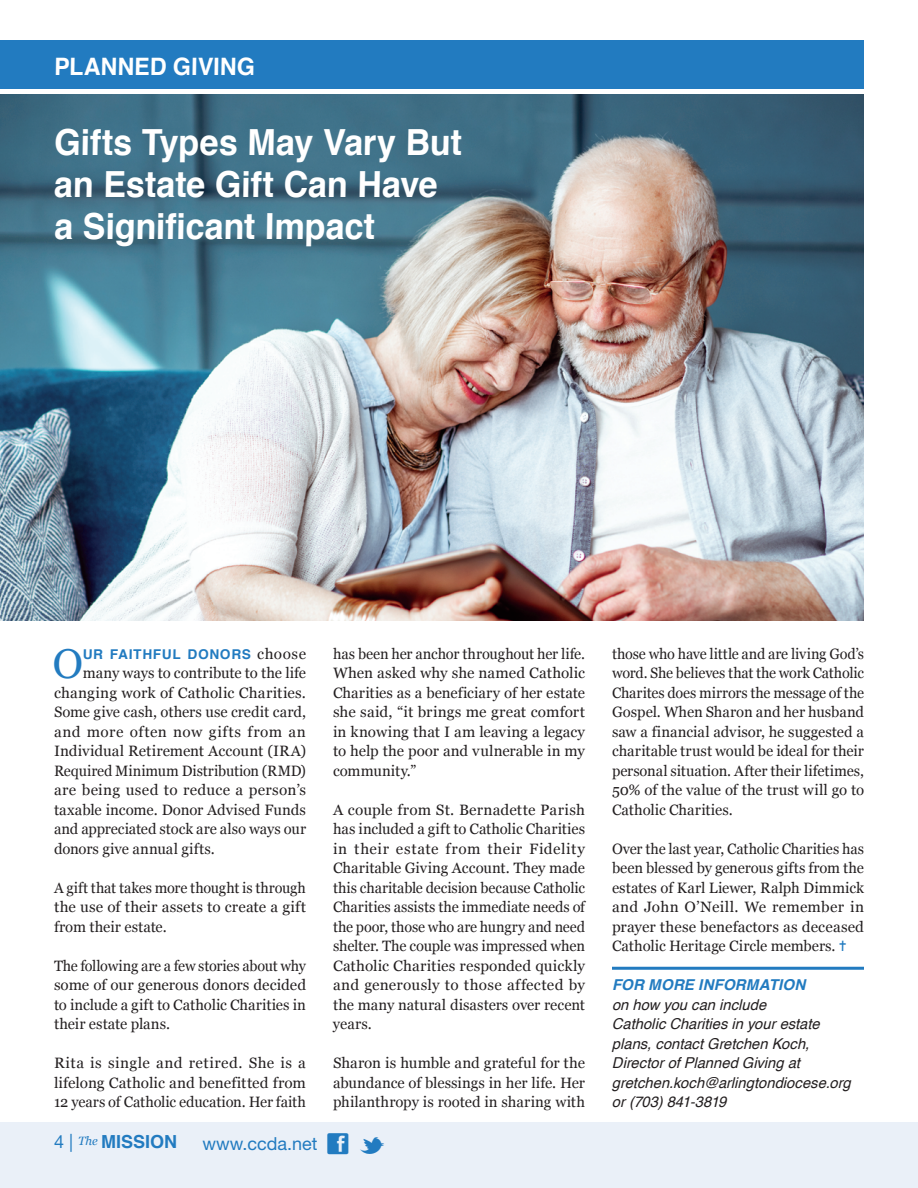
<style>
.page{position:relative;width:918px;height:1188px;background:#fff}
.page>*{position:absolute;margin:0;border:0;box-sizing:border-box;transform-origin:0 0}
.t1{font:41.7px "Georgia";color:#227bc0}
.t2{font:700 36px/42px "Helvetica";color:#fff;scale:.95 1}
.t3{font:700 24px "Helvetica";color:#fff}
.t4{font:700 18px "Helvetica";color:#227bc0}
.t5{font:18px "Helvetica Neue LT";color:#227bc0}
.t6{font:15px/19.5px "Georgia";color:#231f20;text-align:justify}
.t7{font:15px/19.5px "Georgia";color:#231f20;text-align:justify;scale:.95 1}
.t8{font:15px/19.5px "Georgia";color:#231f20;text-align:justify;scale:.96 1}
.t9{font:italic 15px/19.5px "Helvetica";color:#231f20}
.t10{font:italic 700 15px "Helvetica";color:#227bc0}
.t11{font:700 13.5px "Helvetica";color:#227bc0}
.s1{font-family:"Georgia";font-weight:400;font-size:15px;color:#231f20}
.s2{font-family:"Helvetica Neue LT";font-weight:400}
.s3{color:#227bc0}
</style>
<div class="page">
<div style="left:0;top:1122px;width:918px;height:66px;background:#eaf0f8"></div>
<img style="left:0;top:94px;width:864px;height:527px">
<div style="left:0;top:40px;width:864px;height:49px;background:#227bc0"></div>
<hr style="left:612px;top:967px;width:252px;height:3px;background:#227bc0">
<h3 class="t3" style="left:54px;top:47px;width:203px">PLANNED GIVING</h3>
<h2 class="t2" style="left:54px;top:121px;width:432px">Gifts Types May Vary But an Estate Gift Can Have a Significant Impact</h2>
<h1 class="t1" style="left:52px;top:633px;width:33px">O</h1>
<p class="t11" style="left:83px;top:643px;width:225px">UR FAITHFUL DONORS <span class="s1">choose</span></p>
<p class="t6" style="left:54px;top:662px;width:254px;text-indent:29px">many ways to contribute to the life changing work of Catholic Charities.<br>Some give cash, others use credit card, and more often now gifts from an Individual Retirement Account (IRA)<br>Required Minimum Distribution (RMD) are being used to reduce a person’s taxable income. Donor Advised Funds and appreciated stock are also ways our donors give annual gifts.</p>
<p class="t7" style="left:54px;top:877px;width:267px">A gift that takes more thought is through the use of their assets to create a gift from their estate.</p>
<p class="t7" style="left:54px;top:955px;width:267px">The following are a few stories about why some of our generous donors decided to include a gift to Catholic Charities in their estate plans.</p>
<p class="t6" style="left:54px;top:1052px;width:254px">Rita is single and retired. She is a lifelong Catholic and benefitted from 12 years of Catholic education. Her faith</p>
<p class="t4" style="left:54px;top:1127px;width:125px"><span class="s2">4 |</span> <sup>The</sup> MISSION</p>
<p class="t5" style="left:203px;top:1133px;width:116px">www.ccda.net</p>
<p class="t8" style="left:333px;top:643px;width:264px">has been her anchor throughout her life.<br>When asked why she named Catholic Charities as a beneficiary of her estate she said, “it brings me great comfort in knowing that I am leaving a legacy to help the poor and vulnerable in my community.”</p>
<p class="t6" style="left:333px;top:799px;width:254px">A couple from St. Bernadette Parish has included a gift to Catholic Charities in their estate from their Fidelity Charitable Giving Account. They made this charitable decision because Catholic Charities assists the immediate needs of the poor, those who are hungry and need shelter. The couple was impressed when Catholic Charities responded quickly and generously to those affected by the many natural disasters over recent years.</p>
<p class="t6" style="left:333px;top:1052px;width:254px">Sharon is humble and grateful for the abundance of blessings in her life. Her philanthropy is rooted in sharing with</p>
<p class="t7" style="left:612px;top:643px;width:267px">those who have little and are living God’s word. She believes that the work Catholic Charites does mirrors the message of the Gospel. When Sharon and her husband saw a financial advisor, he suggested a charitable trust would be ideal for their personal situation. After their lifetimes, 50% of the value of the trust will go to Catholic Charities.</p>
<p class="t7" style="left:612px;top:838px;width:267px">Over the last year, Catholic Charities has been blessed by generous gifts from the estates of Karl Liewer, Ralph Dimmick and John O’Neill. We remember in prayer these benefactors as deceased Catholic Heritage Circle members. <span class="s3">✝</span></p>
<p class="t10" style="left:612px;top:973px;width:200px">FOR MORE INFORMATION</p>
<p class="t9" style="left:612px;top:995px;width:240px">on how you can include<br>Catholic Charities in your estate plans, contact Gretchen Koch,<br>Director of Planned Giving at gretchen.koch@arlingtondiocese.org or (703) 841-3819</p>
</div>
